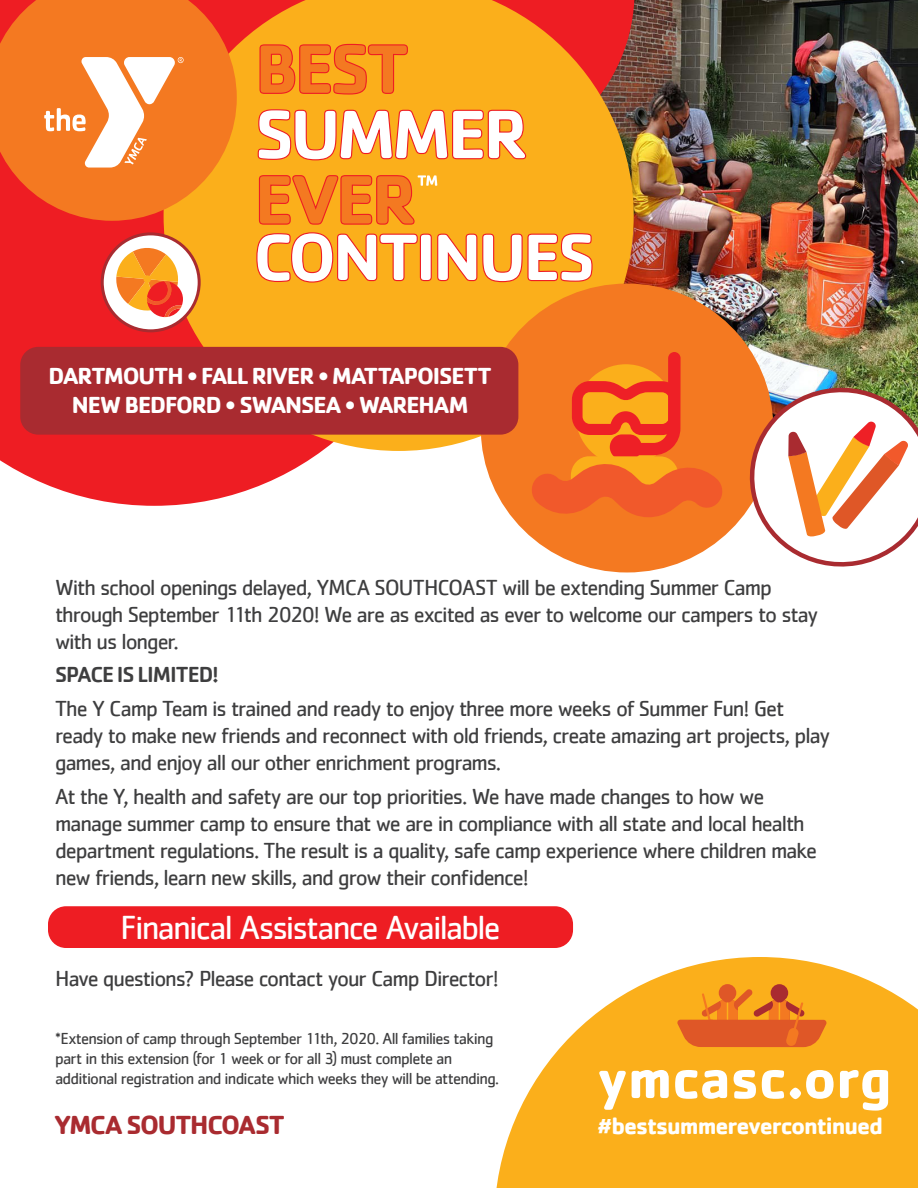
<style>
.page{position:relative;width:918px;height:1188px;background:#fff}
.page>*{position:absolute;margin:0;border:0;box-sizing:border-box;transform-origin:0 0}
.t1{font:700 56.85px "Cachet";letter-spacing:-.01em;color:#fff}
.t2{font:34.5px "Cachet";letter-spacing:-.055em;color:#fff}
.t3{font:700 27px "Cachet";letter-spacing:-.045em;color:#a92b30}
.t4{font:700 24px/28.8px "Cachet";letter-spacing:-.045em;color:#fff;text-align:center}
.t5{font:22.5px/27px "Cachet";letter-spacing:-.05em;color:#3e3e3f}
.t6{font:500 22.5px "Cachet";letter-spacing:-.045em;color:#3e3e3f}
.t7{font:16.5px/19.8px "Cachet";letter-spacing:-.045em;color:#3e3e3f}
</style>
<div class="page">
<img style="left:634px;top:0;width:284px;height:383px">
<svg style="left:0;top:221px;width:322px;height:285px;background:#f03c41"></svg>
<svg style="left:164px;top:0;width:470px;height:451px;background:#f59c1e"></svg>
<div style="left:481px;top:284px;width:292px;height:288px;background:#f47921;border-radius:50%"></div>
<svg style="left:0;top:0;width:237px;height:221px;background:#f37220"></svg>
<svg style="left:44px;top:57px;width:140px;height:111px"></svg>
<svg style="left:496px;top:957px;width:422px;height:231px;fill:#fbaf1b"></svg>
<svg style="left:102px;top:234px;width:97px;height:97px"></svg>
<div style="left:101px;top:232px;width:100px;height:100px;border:3px solid #a92b30;border-radius:50%"></div>
<svg style="left:116px;top:246px;width:67px;height:71px"></svg>
<div style="left:719px;top:984px;width:17px;height:18px;background:#df5727;border-radius:50%"></div>
<div style="left:771px;top:984px;width:17px;height:18px;background:#a92b30;border-radius:50%"></div>
<svg style="left:677px;top:989px;width:150px;height:58px;background:#e97922"></svg>
<div style="left:48px;top:906px;width:525px;height:42px;background:#ee1d23;border-radius:18px"></div>
<svg style="left:532px;top:352px;width:190px;height:165px"></svg>
<svg style="left:745px;top:383px;width:173px;height:184px"></svg>
<div style="left:20px;top:347px;width:498px;height:88px;background:#a92b30;border-radius:18px"></div>
<svg style="left:256px;top:232px;width:337px;height:51px"></svg>
<svg style="left:259px;top:43px;width:150px;height:52px;background:#f5831e"></svg>
<svg style="left:257px;top:109px;width:270px;height:52px"></svg>
<svg style="left:258px;top:174px;width:179px;height:51px;background:#f68821"></svg>
<p class="t4" style="left:49px;top:361px;width:445px">DARTMOUTH • FALL RIVER • MATTAPOISETT<br>NEW BEDFORD • SWANSEA • WAREHAM</p>
<p class="t5" style="left:55px;top:573px;width:765px">With school openings delayed, YMCA SOUTHCOAST will be extending Summer Camp through September 11th 2020! We are as excited as ever to welcome our campers to stay with us longer.</p>
<p class="t6" style="left:55px;top:661px;width:165px">SPACE IS LIMITED!</p>
<p class="t5" style="left:55px;top:695px;width:776px">The Y Camp Team is trained and ready to enjoy three more weeks of Summer Fun! Get ready to make new friends and reconnect with old friends, create amazing art projects, play games, and enjoy all our other enrichment programs.</p>
<p class="t5" style="left:55px;top:782px;width:764px">At the Y, health and safety are our top priorities. We have made changes to how we manage summer camp to ensure that we are in compliance with all state and local health department regulations. The result is a quality, safe camp experience where children make new friends, learn new skills, and grow their confidence!</p>
<p class="t2" style="left:120px;top:907px;width:382px">Finanical Assistance Available</p>
<p class="t5" style="left:55px;top:965px;width:445px">Have questions? Please contact your Camp Director!</p>
<p class="t7" style="left:55px;top:1029px;width:446px">*Extension of camp through September 11th, 2020. All families taking part in this extension (for 1 week or for all 3) must complete an additional registration and indicate which weeks they will be attending.</p>
<p class="t3" style="left:54px;top:1107px;width:232px">YMCA SOUTHCOAST</p>
<p class="t1" style="left:597px;top:1042px;width:296px">ymcasc.org</p>
<p class="t4" style="left:597px;top:1111px;width:287px">#bestsummerevercontinued</p>
</div>
